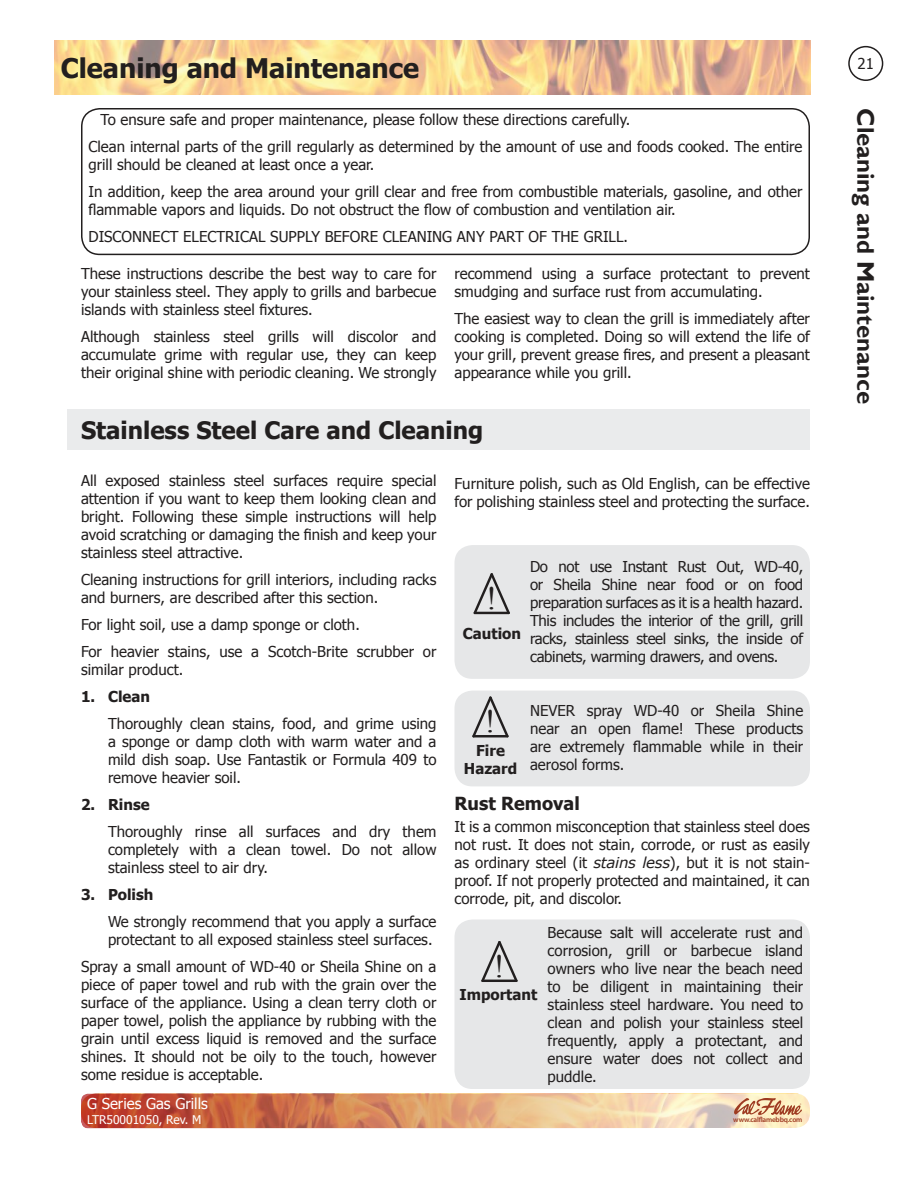
<style>
.page{position:relative;width:918px;height:1188px;background:#fff}
.page>*{position:absolute;margin:0;border:0;box-sizing:border-box;transform-origin:0 0}
.t1{font:32.55px "Times New Roman";color:#221f1f}
.t2{font:700 27px "Tahoma";color:#221f1f}
.t3{font:700 24px "Tahoma";color:#221f1f}
.t4{font:700 24px "Gill Sans";color:#221f1f}
.t5{font:700 18px "Tahoma";color:#221f1f}
.t6{font:15px/18px "Tahoma";color:#221f1f;text-align:justify}
.t7{font:700 15px/18px "Tahoma";color:#221f1f;text-align:center}
.t8{font:15px "Tahoma";color:#fff}
.t9{font:12px "Tahoma";color:#fff}
.t10{font:600 7.35px "Myriad Pro";letter-spacing:-.03em;color:#9e3b21}
.s1{font-family:"Verdana";font-style:italic}
</style>
<div class="page">
<img style="left:81px;top:1093px;width:729px;height:35px;border-radius:7px">
<svg style="left:734px;top:1098px;width:68px;height:18px"></svg>
<div style="left:848px;top:46px;width:35px;height:35px;border:2px solid #221f1f;border-radius:50%"></div>
<div style="left:81px;top:108px;width:729px;height:147px;border:2px solid #221f1f;border-radius:18px"></div>
<img style="left:54px;top:40px;width:756px;height:54px">
<div style="left:68px;top:410px;width:742px;height:40px;background:#eaebec"></div>
<div style="left:455px;top:545px;width:355px;height:134px;background:#e6e7e8;border-radius:18px"></div>
<svg style="left:473px;top:573px;width:37px;height:42px"></svg>
<hr style="left:475px;top:612px;width:34px;height:2px;background:#221f1f">
<div style="left:455px;top:691px;width:355px;height:95px;background:#e6e7e8;border-radius:18px"></div>
<svg style="left:472px;top:696px;width:37px;height:42px"></svg>
<hr style="left:474px;top:735px;width:33px;height:2px;background:#221f1f">
<div style="left:455px;top:919px;width:355px;height:170px;background:#e6e7e8;border-radius:18px"></div>
<svg style="left:481px;top:941px;width:37px;height:41px"></svg>
<hr style="left:483px;top:980px;width:33px;height:2px;background:#221f1f">
<h2 class="t2" style="left:61px;top:57px;width:360px">Cleaning and Maintenance</h2>
<p class="t6" style="left:88px;top:106px;width:715px;line-height:27px;text-indent:12px">To ensure safe and proper maintenance, please follow these directions carefully.<br>Clean internal parts of the grill regularly as determined by the amount of use and foods cooked. The entire</p>
<p class="t6" style="left:88px;top:151px;width:715px;line-height:27px">grill should be cleaned at least once a year.<br>In addition, keep the area around your grill clear and free from combustible materials, gasoline, and other</p>
<p class="t6" style="left:88px;top:196px;width:589px;line-height:27px">flammable vapors and liquids. Do not obstruct the flow of combustion and ventilation air.<br>DISCONNECT ELECTRICAL SUPPLY BEFORE CLEANING ANY PART OF THE GRILL.</p>
<p class="t6" style="left:81px;top:264px;width:357px">These instructions describe the best way to care for your stainless steel. They apply to grills and barbecue islands with stainless steel fixtures.</p>
<p class="t6" style="left:81px;top:327px;width:357px">Although stainless steel grills will discolor and accumulate grime with regular use, they can keep their original shine with periodic cleaning. We strongly</p>
<p class="t6" style="left:454px;top:264px;width:357px">recommend using a surface protectant to prevent smudging and surface rust from accumulating.</p>
<p class="t6" style="left:454px;top:309px;width:357px">The easiest way to clean the grill is immediately after cooking is completed. Doing so will extend the life of your grill, prevent grease fires, and present a pleasant appearance while you grill.</p>
<h3 class="t3" style="left:81px;top:421px;width:404px">Stainless Steel Care and Cleaning</h3>
<p class="t6" style="left:81px;top:471px;width:357px">All exposed stainless steel surfaces require special attention if you want to keep them looking clean and bright. Following these simple instructions will help avoid scratching or damaging the finish and keep your stainless steel attractive.</p>
<p class="t6" style="left:81px;top:570px;width:357px">Cleaning instructions for grill interiors, including racks and burners, are described after this section.</p>
<p class="t6" style="left:81px;top:610px;width:357px;line-height:27px">For light soil, use a damp sponge or cloth.<br>For heavier stains, use a Scotch-Brite scrubber or</p>
<p class="t6" style="left:81px;top:660px;width:104px">similar product.</p>
<p class="t7" style="left:81px;top:688px;width:71px">1 . Clean</p>
<p class="t6" style="left:108px;top:714px;width:330px">Thoroughly clean stains, food, and grime using a sponge or damp cloth with warm water and a mild dish soap. Use Fantastik or Formula 409 to remove heavier soil.</p>
<p class="t7" style="left:81px;top:796px;width:70px">2 . Rinse</p>
<p class="t6" style="left:108px;top:822px;width:330px">Thoroughly rinse all surfaces and dry them completely with a clean towel. Do not allow stainless steel to air dry.</p>
<p class="t7" style="left:81px;top:886px;width:74px">3 . Polish</p>
<p class="t6" style="left:108px;top:912px;width:330px">We strongly recommend that you apply a surface protectant to all exposed stainless steel surfaces.</p>
<p class="t6" style="left:81px;top:957px;width:357px">Spray a small amount of WD-40 or Sheila Shine on a piece of paper towel and rub with the grain over the surface of the appliance. Using a clean terry cloth or paper towel, polish the appliance by rubbing with the grain until excess liquid is removed and the surface shines. It should not be oily to the touch, however some residue is acceptable.</p>
<p class="t6" style="left:454px;top:474px;width:357px">Furniture polish, such as Old English, can be effective for polishing stainless steel and protecting the surface.</p>
<p class="t6" style="left:530px;top:557px;width:275px">Do not use Instant Rust Out, WD-40, or Sheila Shine near food or on food preparation surfaces as it is a health hazard.<br>This includes the interior of the grill, grill racks, stainless steel sinks, the inside of cabinets, warming drawers, and ovens.</p>
<h1 class="t1" style="left:486px;top:579px;width:12px">!</h1>
<p class="t7" style="left:463px;top:626px;width:60px">Caution</p>
<h1 class="t1" style="left:485px;top:702px;width:12px">!</h1>
<p class="t6" style="left:530px;top:701px;width:275px">NEVER spray WD-40 or Sheila Shine near an open flame! These products are extremely flammable while in their aerosol forms.</p>
<p class="t5" style="left:454px;top:796px;width:127px">Rust Removal</p>
<p class="t6" style="left:454px;top:817px;width:357px">It is a common misconception that stainless steel does not rust. It does not stain, corrode, or rust as easily as ordinary steel (it <span class="s1">stains less</span>), but it is not stain&shy;proof. If not properly protected and maintained, it can corrode, pit, and discolor.</p>
<p class="t7" style="left:464px;top:743px;width:55px">Fire<br>Hazard</p>
<p class="t6" style="left:548px;top:924px;width:257px">Because salt will accelerate rust and corrosion, grill or barbecue island owners who live near the beach need to be diligent in maintaining their stainless steel hardware. You need to clean and polish your stainless steel frequently, apply a protectant, and ensure water does not collect and puddle.</p>
<h1 class="t1" style="left:494px;top:946px;width:12px">!</h1>
<p class="t7" style="left:459px;top:987px;width:79px">Important</p>
<p class="t8" style="left:87px;top:1098px;width:122px">G Series Gas Grills</p>
<p class="t9" style="left:87px;top:1115px;width:116px">LTR50001050, Rev. M</p>
<p class="t10" style="left:733px;top:1117px;width:71px">www.calflamebbq.com</p>
<p class="t6" style="left:858px;top:55px;width:18px">21</p>
<h3 class="t4" style="left:875px;top:108px;width:298px;rotate:90deg">Cleaning and Maintenance</h3>
</div>
